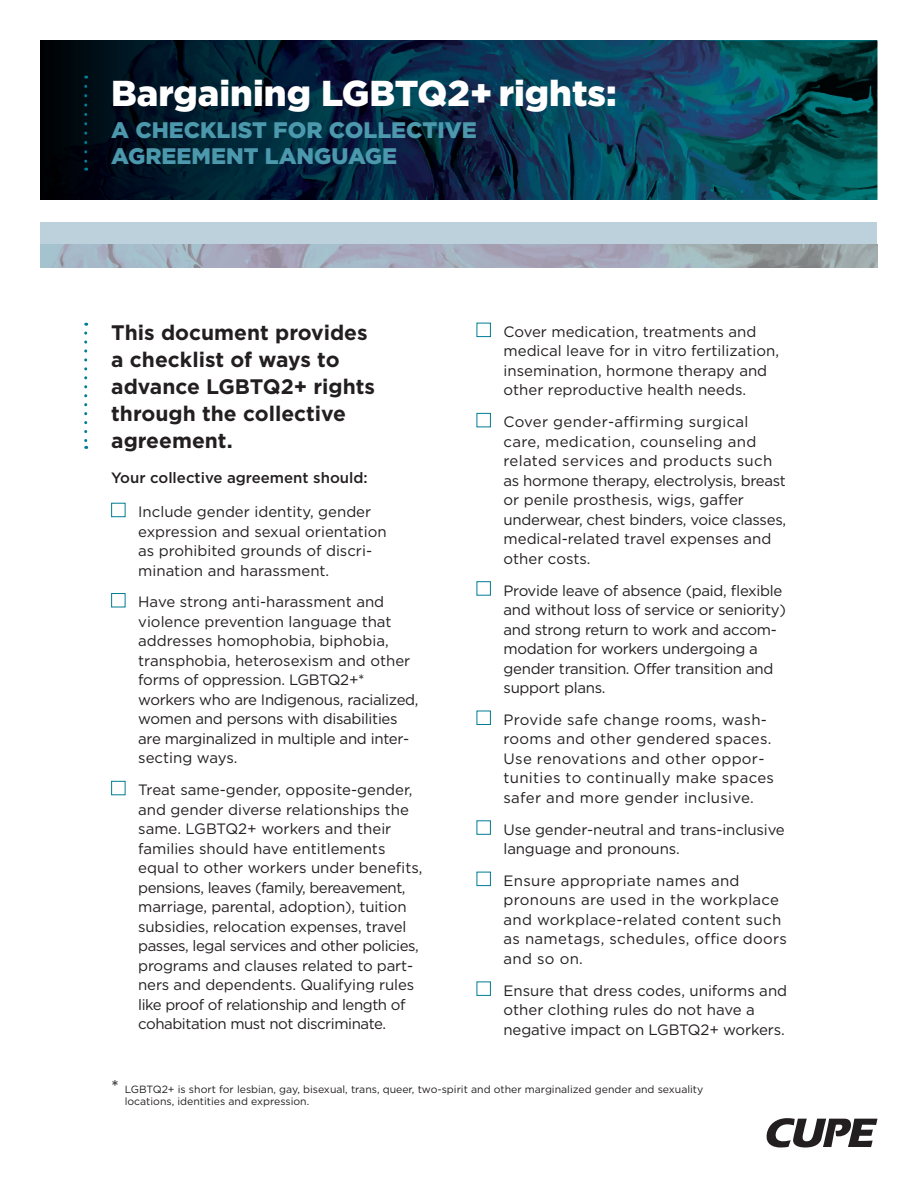
<style>
.page{position:relative;width:918px;height:1188px;background:#fff}
.page>*{position:absolute;margin:0;border:0;box-sizing:border-box;transform-origin:0 0}
.t1{font:900 36px "Gotham";color:#fff}
.t2{font:900 22.5px/25.5px "Gotham";color:#4c98ac}
.t3{font:700 21px/27px "Gotham";color:#231f20}
.t4{font:15px/19.5px "Gotham";color:#231f20}
.t5{font:15px/19.5px "Gotham";letter-spacing:-.02em;color:#231f20}
.t6{font:15px/19.5px "Gotham";letter-spacing:.02em;color:#231f20}
.t7{font:500 15px "Gotham";color:#231f20}
.t8{font:10.5px/12px "Gotham";color:#231f20}
.s1{font-size:18.3px}
</style>
<div class="page">
<div style="left:40px;top:222px;width:838px;height:23px;background:#bcd1db"></div>
<div style="left:111px;top:503px;width:14px;height:14px;border:1px solid #007d94"></div>
<div style="left:111px;top:593px;width:14px;height:14px;border:1px solid #007d94"></div>
<div style="left:111px;top:781px;width:14px;height:14px;border:1px solid #007d94"></div>
<div style="left:477px;top:323px;width:14px;height:14px;border:1px solid #007d94"></div>
<div style="left:477px;top:413px;width:14px;height:14px;border:1px solid #007d94"></div>
<div style="left:477px;top:581px;width:14px;height:15px;border:1px solid #007d94"></div>
<div style="left:477px;top:711px;width:14px;height:14px;border:1px solid #007d94"></div>
<div style="left:477px;top:820px;width:14px;height:15px;border:1px solid #007d94"></div>
<div style="left:477px;top:872px;width:14px;height:14px;border:1px solid #007d94"></div>
<div style="left:477px;top:982px;width:14px;height:14px;border:1px solid #007d94"></div>
<img style="left:705px;top:40px;width:173px;height:160px">
<img style="left:40px;top:40px;width:665px;height:160px">
<svg style="left:766px;top:1118px;width:112px;height:29px"></svg>
<img style="left:40px;top:245px;width:838px;height:22px">
<svg style="left:84px;top:86px;width:3px;height:85px"></svg>
<svg style="left:84px;top:333px;width:3px;height:116px"></svg>
<h1 class="t1" style="left:111px;top:73px;width:507px">Bargaining LGBTQ2+ rights:</h1>
<h2 class="t2" style="left:111px;top:117px;width:367px">A CHECKLIST FOR COLLECTIVE<br>AGREEMENT LANGUAGE</h2>
<h3 class="t3" style="left:111px;top:319px;width:265px">This document provides a checklist of ways to advance LGBTQ2+ rights through the collective agreement.</h3>
<p class="t7" style="left:111px;top:469px;width:258px">Your collective agreement should:</p>
<p class="t4" style="left:138px;top:502px;width:250px">Include gender identity, gender expression and sexual orientation as prohibited grounds of discri&shy;mination and harassment.</p>
<p class="t5" style="left:138px;top:592px;width:282px">Have strong anti-harassment and violence prevention language that addresses homophobia, biphobia, transphobia, heterosexism and other forms of oppression. LGBTQ2+* workers who are Indigenous, racialized, women and persons with disabilities are marginalized in multiple and inter&shy;secting ways.</p>
<p class="t4" style="left:138px;top:780px;width:286px">Treat same-gender, opposite-gender, and gender diverse relationships the same. LGBTQ2+ workers and their families should have entitlements equal to other workers under benefits, pensions, leaves (family, bereavement, marriage, parental, adoption), tuition subsidies, relocation expenses, travel passes, legal services and other policies, programs and clauses related to part&shy;ners and dependents. Qualifying rules like proof of relationship and length of cohabitation must not discriminate.</p>
<p class="t4" style="left:504px;top:322px;width:277px">Cover medication, treatments and medical leave for in vitro fertilization, insemination, hormone therapy and other reproductive health needs.</p>
<p class="t4" style="left:504px;top:412px;width:284px">Cover gender-affirming surgical care, medication, counseling and related services and products such as hormone therapy, electrolysis, breast or penile prosthesis, wigs, gaffer underwear, chest binders, voice classes, medical-related travel expenses and other costs.</p>
<p class="t5" style="left:504px;top:580px;width:284px">Provide leave of absence (paid, flexible and without loss of service or seniority) and strong return to work and accom&shy;modation for workers undergoing a gender transition. Offer transition and support plans.</p>
<p class="t6" style="left:504px;top:710px;width:272px">Provide safe change rooms, wash&shy;rooms and other gendered spaces.<br>Use renovations and other oppor&shy;tunities to continually make spaces safer and more gender inclusive.</p>
<p class="t4" style="left:504px;top:819px;width:283px">Use gender-neutral and trans-inclusive language and pronouns.</p>
<p class="t6" style="left:504px;top:871px;width:285px">Ensure appropriate names and pronouns are used in the workplace and workplace-related content such as nametags, schedules, office doors and so on.</p>
<p class="t4" style="left:504px;top:980px;width:285px">Ensure that dress codes, uniforms and other clothing rules do not have a negative impact on LGBTQ2+ workers.</p>
<p class="t8" style="left:125px;top:1083px;width:580px;text-indent:-14px"><span class="s1">*</span> LGBTQ2+ is short for lesbian, gay, bisexual, trans, queer, two-spirit and other marginalized gender and sexuality locations, identities and expression.</p>
</div>
